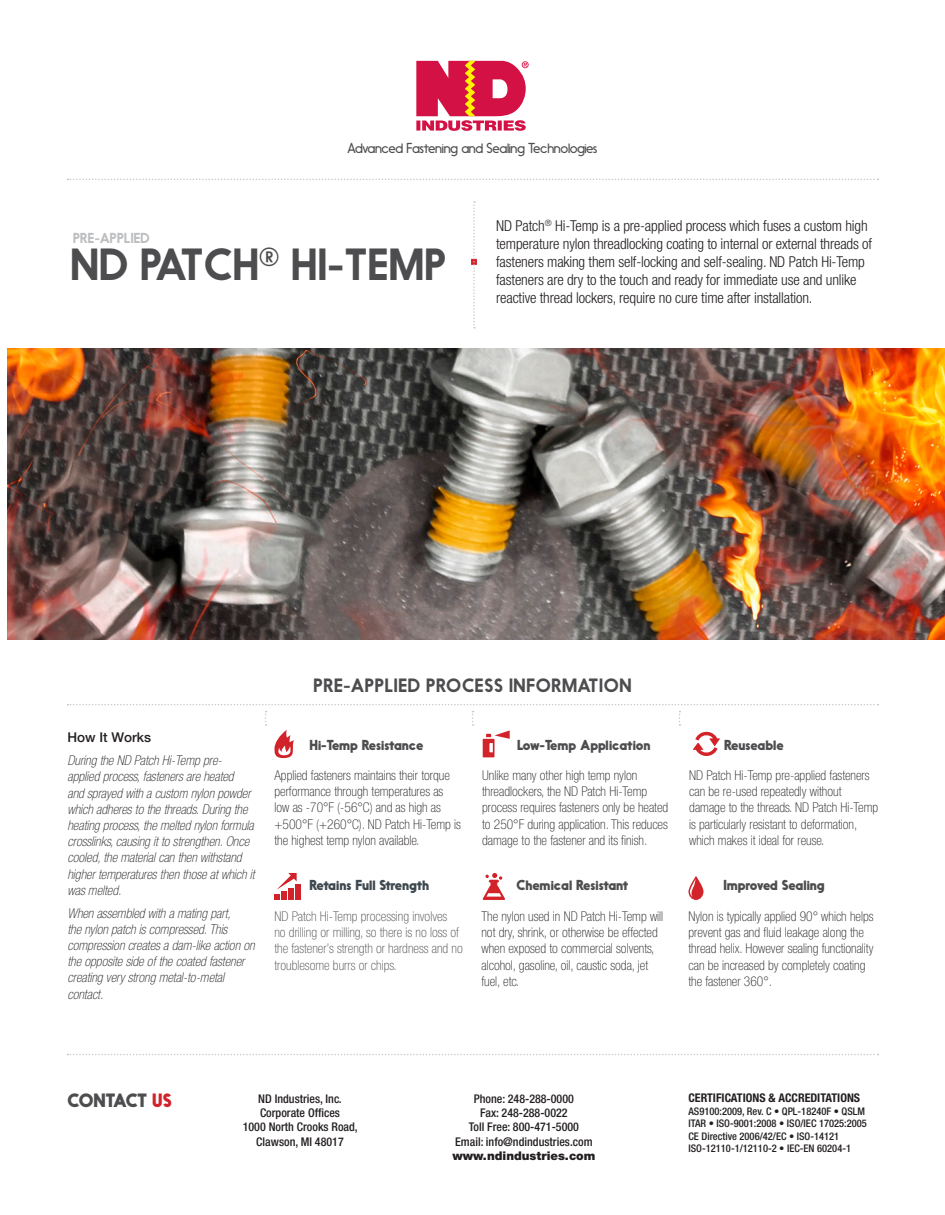
<style>
.page{position:relative;width:945px;height:1215px;background:#fff}
.page>*{position:absolute;margin:0;border:0;box-sizing:border-box;transform-origin:0 0}
.t1{font:42px "Nanami";letter-spacing:-.025em;color:#4d4d4f}
.t2{font:18px "Nanami";color:#4d4d4f}
.t3{font:900 18px "Nanami";letter-spacing:-.005em;color:#4d4d4f}
.t4{font:300 condensed 15px/18px "Helvetica Neue LT Pro";letter-spacing:-.01em;color:#231f20}
.t5{font:100 condensed 13.5px/16.2px "Helvetica Neue LT Pro";color:#231f20}
.t6{font:italic 100 condensed 13.5px/16.2px "Helvetica Neue LT Pro";color:#231f20}
.t7{font:100 condensed 13.5px/16.2px "Helvetica Neue LT Pro";color:#4d4d4f}
.t8{font:900 13.5px "Nanami";letter-spacing:-.005em;color:#4d4d4f}
.t9{font:300 13.5px "Nanami";letter-spacing:-.025em;color:#4d4d4f}
.t10{font:900 13.5px "Nanami";letter-spacing:-.01em;color:#3e484f}
.t11{font:13.5px "Nanami";letter-spacing:-.025em;color:#bcbec0}
.t12{font:500 13.5px "Helvetica Neue LT Pro";color:#231f20}
.t13{font:500 condensed 12px "Helvetica Neue LT Pro";color:#231f20}
.t14{font:700 condensed 12px "Helvetica Neue LT Pro";color:#231f20}
.t15{font:900 12px "Helvetica Neue LT Pro";color:#231f20}
.t16{font:500 condensed 10.5px "Helvetica Neue LT Pro";color:#231f20}
.s1{color:#d2232a}
</style>
<div class="page">
<svg style="left:416px;top:61px;width:113px;height:70px"></svg>
<svg style="left:68px;top:704px;width:811px;height:1px"></svg>
<svg style="left:68px;top:1054px;width:811px;height:1px"></svg>
<svg style="left:68px;top:179px;width:811px;height:1px"></svg>
<svg style="left:471px;top:201px;width:6px;height:127px"></svg>
<svg style="left:265px;top:711px;width:2px;height:15px"></svg>
<svg style="left:472px;top:711px;width:2px;height:15px"></svg>
<svg style="left:679px;top:711px;width:2px;height:15px"></svg>
<img style="left:7px;top:348px;width:938px;height:291px">
<svg style="left:483px;top:730px;width:27px;height:27px"></svg>
<svg style="left:693px;top:732px;width:27px;height:24px"></svg>
<svg style="left:274px;top:730px;width:20px;height:28px"></svg>
<svg style="left:482px;top:873px;width:23px;height:27px"></svg>
<div style="left:295px;top:885px;width:5px;height:15px;background:#d2232a"></div>
<svg style="left:275px;top:873px;width:22px;height:27px"></svg>
<svg style="left:688px;top:876px;width:16px;height:24px"></svg>
<p class="t9" style="left:348px;top:140px;width:251px">Advanced Fastening and Sealing Technologies</p>
<p class="t11" style="left:73px;top:230px;width:79px">PRE-APPLIED</p>
<p class="t1" style="left:70px;top:239px;width:379px">ND PATCH<sup>®</sup> HI-TEMP</p>
<p class="t4" style="left:496px;top:217px;width:377px">ND Patch<sup>®</sup> Hi-Temp is a pre-applied process which fuses a custom high temperature nylon threadlocking coating to internal or external threads of fasteners making them self-locking and self-sealing. ND Patch Hi-Temp fasteners are dry to the touch and ready for immediate use and unlike reactive thread lockers, require no cure time after installation.</p>
<p class="t2" style="left:313px;top:674px;width:320px">PRE-APPLIED PROCESS INFORMATION</p>
<p class="t12" style="left:68px;top:729px;width:85px">How It Works</p>
<p class="t6" style="left:68px;top:753px;width:189px">During the ND Patch Hi-Temp pre&shy;applied process, fasteners are heated<br>and sprayed with a custom nylon powder which adheres to the threads. During the heating process, the melted nylon formula crosslinks, causing it to strengthen. Once cooled, the material can then withstand higher temperatures then those at which it was melted.</p>
<p class="t6" style="left:68px;top:905px;width:189px">When assembled with a mating part,<br>the nylon patch is compressed. This compression creates a dam-like action on the opposite side of the coated fastener creating very strong metal-to-metal contact.</p>
<p class="t7" style="left:274px;top:909px;width:190px">ND Patch Hi-Temp processing involves<br>no drilling or milling, so there is no loss of the fastener’s strength or hardness and no troublesome burrs or chips.</p>
<p class="t5" style="left:482px;top:909px;width:183px">The nylon used in ND Patch Hi-Temp will not dry, shrink, or otherwise be effected when exposed to commercial solvents, alcohol, gasoline, oil, caustic soda, jet fuel, etc.</p>
<p class="t5" style="left:688px;top:909px;width:187px">Nylon is typically applied 90° which helps prevent gas and fluid leakage along the thread helix. However sealing functionality can be increased by completely coating the fastener 360°.</p>
<p class="t8" style="left:517px;top:736px;width:135px">Low-Temp Application</p>
<p class="t8" style="left:309px;top:736px;width:116px">Hi-Temp Resistance</p>
<p class="t8" style="left:724px;top:736px;width:61px">Reuseable</p>
<p class="t5" style="left:274px;top:768px;width:188px">Applied fasteners maintains their torque performance through temperatures as low as -70°F (-56°C) and as high as +500°F (+260°C). ND Patch Hi-Temp is the highest temp nylon available.</p>
<p class="t5" style="left:482px;top:768px;width:188px">Unlike many other high temp nylon threadlockers, the ND Patch Hi-Temp process requires fasteners only be heated to 250°F during application. This reduces damage to the fastener and its finish.</p>
<p class="t5" style="left:689px;top:768px;width:191px">ND Patch Hi-Temp pre-applied fasteners can be re-used repeatedly without damage to the threads. ND Patch Hi-Temp is particularly resistant to deformation, which makes it ideal for reuse.</p>
<p class="t10" style="left:309px;top:877px;width:121px">Retains Full Strength</p>
<p class="t8" style="left:516px;top:877px;width:114px">Chemical Resistant</p>
<p class="t8" style="left:723px;top:877px;width:103px">Improved Sealing</p>
<p class="t3" style="left:68px;top:1090px;width:106px">CONTACT <span class="s1">US</span></p>
<p class="t13" style="left:258px;top:1091px;width:85px">ND Industries, Inc.</p>
<p class="t13" style="left:260px;top:1106px;width:81px">Corporate Offices</p>
<p class="t13" style="left:243px;top:1120px;width:117px">1000 North Crooks Road,</p>
<p class="t13" style="left:256px;top:1134px;width:89px">Clawson, MI 48017</p>
<p class="t13" style="left:474px;top:1091px;width:102px">Phone: 248-288-0000</p>
<p class="t13" style="left:480px;top:1106px;width:89px">Fax: 248-288-0022</p>
<p class="t13" style="left:469px;top:1120px;width:112px">Toll Free: 800-471-5000</p>
<p class="t13" style="left:455px;top:1134px;width:139px">Email: info@ndindustries.com</p>
<p class="t15" style="left:452px;top:1149px;width:145px">www.ndindustries.com</p>
<p class="t14" style="left:688px;top:1091px;width:173px">CERTIFICATIONS &amp; ACCREDITATIONS</p>
<p class="t16" style="left:688px;top:1105px;width:178px">AS9100:2009, Rev. C • QPL-18240F • QSLM</p>
<p class="t16" style="left:688px;top:1117px;width:180px">ITAR • ISO-9001:2008 • ISO/IEC 17025:2005</p>
<p class="t16" style="left:688px;top:1130px;width:152px">CE Directive 2006/42/EC • ISO-14121</p>
<p class="t16" style="left:688px;top:1142px;width:164px">ISO-12110-1/12110-2 • IEC-EN 60204-1</p>
</div>
